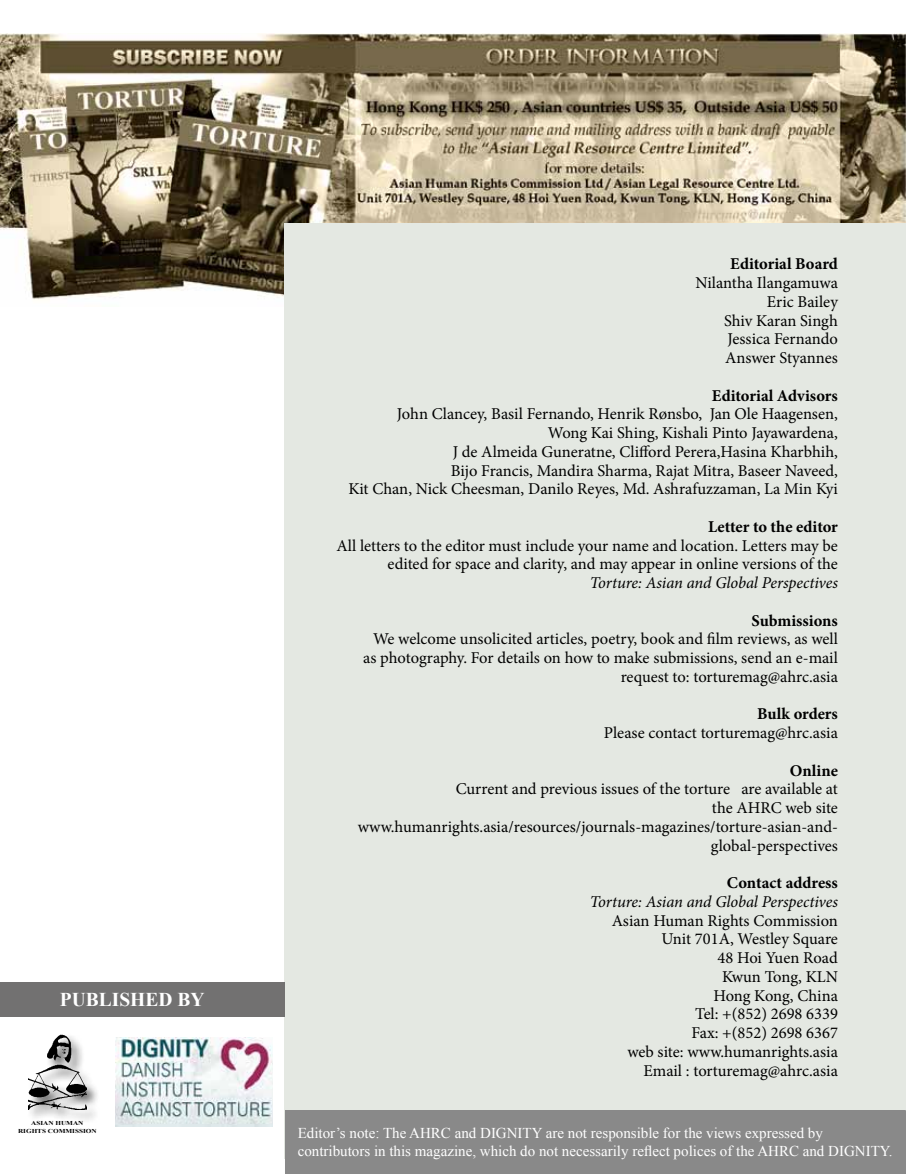
<style>
.page{position:relative;width:906px;height:1174px;background:#fff}
.page>*{position:absolute;margin:0;border:0;box-sizing:border-box;transform-origin:0 0}
.t1{font:700 19.5px "Times New Roman";color:#fff}
.t2{font:16.5px/18.8px "Minion Pro";letter-spacing:-.005em;color:#000;text-align:right}
.t3{font:700 16.5px "Minion Pro";color:#000}
.t4{font:italic 16.5px "Minion Pro";letter-spacing:-.01em;color:#000}
.t5{font:15px/18px "Times New Roman";color:#fff}
.t6{font:700 6px/7.2px "Times New Roman";color:#000;text-align:center;scale:1.2 1}
</style>
<div class="page">
<img style="left:0;top:33px;width:906px;height:273px">
<div style="left:285px;top:223px;width:621px;height:935px;background:#e4e8e2"></div>
<div style="left:0;top:982px;width:285px;height:34px;background:#727171"></div>
<div style="left:285px;top:1110px;width:621px;height:64px;background:#898989"></div>
<div style="left:27px;top:1033px;width:73px;height:90px;background:#000;opacity:.65"></div>
<img style="left:29px;top:1034px;width:57px;height:75px">
<img style="left:116px;top:1037px;width:156px;height:89px">
<p class="t1" style="left:60px;top:986px;width:146px">PUBLISHED BY</p>
<p class="t6" style="left:18px;top:1119px;width:67px">ASIAN HUMAN<br>RIGHTS COMMISSION</p>
<p class="t3" style="left:730px;top:252px;width:109px">Editorial Board</p>
<p class="t2" style="left:695px;top:273px;width:144px">Nilantha Ilangamuwa<br>Eric Bailey<br>Shiv Karan Singh<br>Jessica Fernando<br>Answer Styannes</p>
<p class="t3" style="left:712px;top:384px;width:128px">Editorial Advisors</p>
<p class="t2" style="left:348px;top:405px;width:491px">John Clancey, Basil Fernando, Henrik Rønsbo, Jan Ole Haagensen,<br>Wong Kai Shing, Kishali Pinto Jayawardena,<br>J de Almeida Guneratne, Clifford Perera,Hasina Kharbhih,<br>Bijo Francis, Mandira Sharma, Rajat Mitra, Baseer Naveed,<br>Kit Chan, Nick Cheesman, Danilo Reyes, Md. Ashrafuzzaman, La Min Kyi</p>
<p class="t3" style="left:708px;top:515px;width:131px">Letter to the editor</p>
<p class="t2" style="left:336px;top:536px;width:503px">All letters to the editor must include your name and location. Letters may be edited for space and clarity, and may appear in online versions of the</p>
<p class="t4" style="left:590px;top:571px;width:249px">Torture: Asian and Global Perspectives</p>
<p class="t3" style="left:751px;top:609px;width:88px">Submissions</p>
<p class="t2" style="left:363px;top:630px;width:476px">We welcome unsolicited articles, poetry, book and film reviews, as well as photography. For details on how to make submissions, send an e-mail request to: torturemag@ahrc.asia</p>
<p class="t3" style="left:757px;top:702px;width:82px">Bulk orders</p>
<p class="t2" style="left:604px;top:723px;width:235px">Please contact torturemag@hrc.asia</p>
<p class="t3" style="left:790px;top:759px;width:50px">Online</p>
<p class="t2" style="left:358px;top:780px;width:482px">Current and previous issues of the torture are available at<br>the AHRC web site www.humanrights.asia/resources/journals-magazines/torture-asian-and&shy;global-perspectives</p>
<p class="t3" style="left:727px;top:871px;width:112px">Contact address</p>
<p class="t4" style="left:590px;top:890px;width:249px">Torture: Asian and Global Perspectives</p>
<p class="t2" style="left:612px;top:911px;width:228px">Asian Human Rights Commission<br>Unit 701A, Westley Square<br>48 Hoi Yuen Road<br>Kwun Tong, KLN<br>Hong Kong, China<br>Tel: +(852) 2698 6339<br>Fax: +(852) 2698 6367<br>web site: www.humanrights.asia<br>Email : torturemag@ahrc.asia</p>
<p class="t5" style="left:298px;top:1123px;width:596px">Editor’s note: The AHRC and DIGNITY are not responsible for the views expressed by contributors in this magazine, which do not necessarily reflect polices of the AHRC and DIGNITY.</p>
</div>
